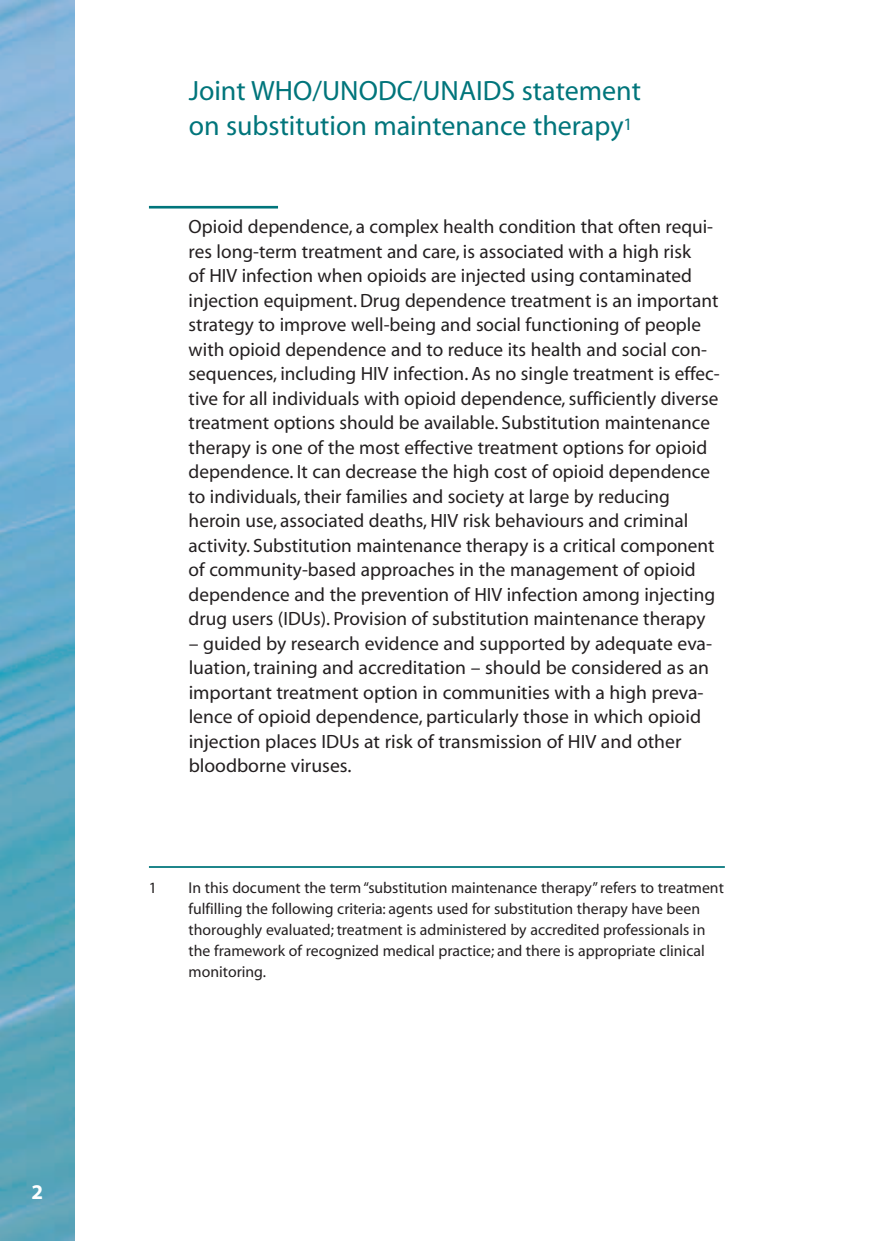
<style>
.page{position:relative;width:874px;height:1241px;background:#fff}
.page>*{position:absolute;margin:0;border:0;box-sizing:border-box;transform-origin:0 0}
.t1{font:28px/35px "Myriad";color:#01757b}
.t2{font:700 21px "Myriad";color:#fff}
.t3{font:19.25px/24.5px "Myriad";color:#231f20}
.t4{font:15.75px/21px "Myriad";color:#231f20}
</style>
<div class="page">
<img style="left:0;top:1px;width:74px;height:1240px">
<hr style="left:149px;top:206px;width:129px;height:2px;background:#01757b">
<hr style="left:149px;top:866px;width:575px;height:2px;background:#01757b">
<p class="t2" style="left:31px;top:1184px;width:13px">2</p>
<h1 class="t1" style="left:189px;top:76px;width:454px">Joint WHO/UNODC/UNAIDS statement on substitution maintenance therapy<sup>1</sup></h1>
<p class="t3" style="left:189px;top:216px;width:532px">Opioid dependence, a complex health condition that often requi&shy;res long-term treatment and care, is associated with a high risk<br>of HIV infection when opioids are injected using contaminated injection equipment. Drug dependence treatment is an important strategy to improve well-being and social functioning of people with opioid dependence and to reduce its health and social con&shy;sequences, including HIV infection. As no single treatment is effec&shy;tive for all individuals with opioid dependence, sufficiently diverse treatment options should be available. Substitution maintenance therapy is one of the most effective treatment options for opioid dependence. It can decrease the high cost of opioid dependence to individuals, their families and society at large by reducing heroin use, associated deaths, HIV risk behaviours and criminal activity. Substitution maintenance therapy is a critical component of community-based approaches in the management of opioid dependence and the prevention of HIV infection among injecting drug users (IDUs). Provision of substitution maintenance therapy</p>
<p class="t3" style="left:189px;top:633px;width:524px">– guided by research evidence and supported by adequate eva&shy;luation, training and accreditation – should be considered as an important treatment option in communities with a high preva&shy;lence of opioid dependence, particularly those in which opioid injection places IDUs at risk of transmission of HIV and other bloodborne viruses.</p>
<p class="t4" style="left:149px;top:878px;width:10px">1</p>
<p class="t4" style="left:189px;top:878px;width:536px">In this document the term “substitution maintenance therapy” refers to treatment fulfilling the following criteria: agents used for substitution therapy have been thoroughly evaluated; treatment is administered by accredited professionals in the framework of recognized medical practice; and there is appropriate clinical monitoring.</p>
</div>
